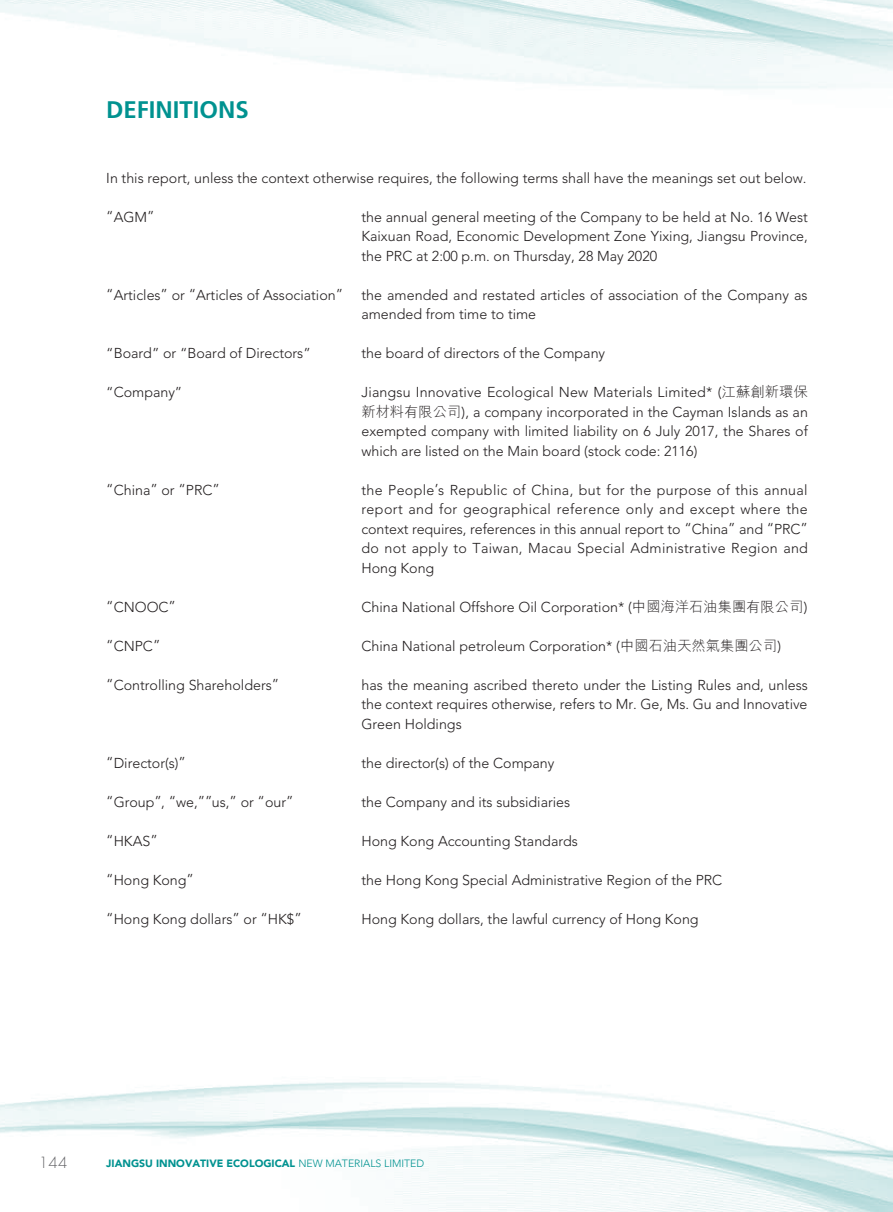
<style>
.page{position:relative;width:893px;height:1212px;background:#fff}
.page>*{position:absolute;margin:0;border:0;box-sizing:border-box;transform-origin:0 0}
.t1{font:700 24px "Frutiger LT Std";color:#009290}
.t2{font:300 15px "Futura Std";color:#636366}
.t3{font:300 14.25px/19.5px "Avenir LT Std";color:#231f20;text-align:justify}
.t4{font:900 10.5px "Avenir LT Std";color:#009290}
.s1{font-family:"M Hei HK"}
.s2{font-weight:300}
</style>
<div class="page">
<img style="left:0;top:0;width:892px;height:1212px">
<h1 class="t1" style="left:106px;top:96px;width:144px">DEFINITIONS</h1>
<p class="t3" style="left:106px;top:168px;width:702px">In this report, unless the context otherwise requires, the following terms shall have the meanings set out below.</p>
<p class="t3" style="left:106px;top:207px;width:50px">“AGM”</p>
<p class="t3" style="left:361px;top:207px;width:448px">the annual general meeting of the Company to be held at No. 16 West Kaixuan Road, Economic Development Zone Yixing, Jiangsu Province, the PRC at 2:00 p.m. on Thursday, 28 May 2020</p>
<p class="t3" style="left:106px;top:285px;width:238px">“Articles” or “Articles of Association”</p>
<p class="t3" style="left:361px;top:285px;width:448px">the amended and restated articles of association of the Company as amended from time to time</p>
<p class="t3" style="left:106px;top:344px;width:206px">“Board” or “Board of Directors”</p>
<p class="t3" style="left:361px;top:344px;width:245px">the board of directors of the Company</p>
<p class="t3" style="left:106px;top:383px;width:78px">“Company”</p>
<p class="t3" style="left:361px;top:383px;width:448px">Jiangsu Innovative Ecological New Materials Limited* (<span class="s1">江蘇創新環保新材料有限公司</span>), a company incorporated in the Cayman Islands as an exempted company with limited liability on 6 July 2017, the Shares of which are listed on the Main board (stock code: 2116)</p>
<p class="t3" style="left:106px;top:480px;width:115px">“China” or “PRC”</p>
<p class="t3" style="left:361px;top:480px;width:448px">the People’s Republic of China, but for the purpose of this annual report and for geographical reference only and except where the context requires, references in this annual report to “China” and “PRC” do not apply to Taiwan, Macau Special Administrative Region and Hong Kong</p>
<p class="t3" style="left:106px;top:597px;width:71px">“CNOOC”</p>
<p class="t3" style="left:361px;top:597px;width:447px">China National Offshore Oil Corporation* (<span class="s1">中國海洋石油集團有限公司</span>)</p>
<p class="t3" style="left:106px;top:636px;width:56px">“CNPC”</p>
<p class="t3" style="left:361px;top:636px;width:421px">China National petroleum Corporation* (<span class="s1">中國石油天然氣集團公司</span>)</p>
<p class="t3" style="left:106px;top:675px;width:174px">“Controlling Shareholders”</p>
<p class="t3" style="left:361px;top:675px;width:448px">has the meaning ascribed thereto under the Listing Rules and, unless the context requires otherwise, refers to Mr. Ge, Ms. Gu and Innovative Green Holdings</p>
<p class="t3" style="left:106px;top:753px;width:81px">“Director(s)”</p>
<p class="t3" style="left:361px;top:753px;width:195px">the director(s) of the Company</p>
<p class="t3" style="left:106px;top:792px;width:189px">“Group”, “we,””us,” or “our”</p>
<p class="t3" style="left:361px;top:792px;width:210px">the Company and its subsidiaries</p>
<p class="t3" style="left:106px;top:831px;width:53px">“HKAS”</p>
<p class="t3" style="left:361px;top:831px;width:218px">Hong Kong Accounting Standards</p>
<p class="t3" style="left:106px;top:870px;width:89px">“Hong Kong”</p>
<p class="t3" style="left:361px;top:870px;width:362px">the Hong Kong Special Administrative Region of the PRC</p>
<p class="t3" style="left:106px;top:909px;width:197px">“Hong Kong dollars” or “HK$”</p>
<p class="t3" style="left:361px;top:909px;width:339px">Hong Kong dollars, the lawful currency of Hong Kong</p>
<p class="t2" style="left:39px;top:1153px;width:30px">144</p>
<p class="t4" style="left:106px;top:1157px;width:319px">JIANGSU INNOVATIVE ECOLOGICAL <span class="s2">NEW MATERIALS LIMITED</span></p>
</div>
